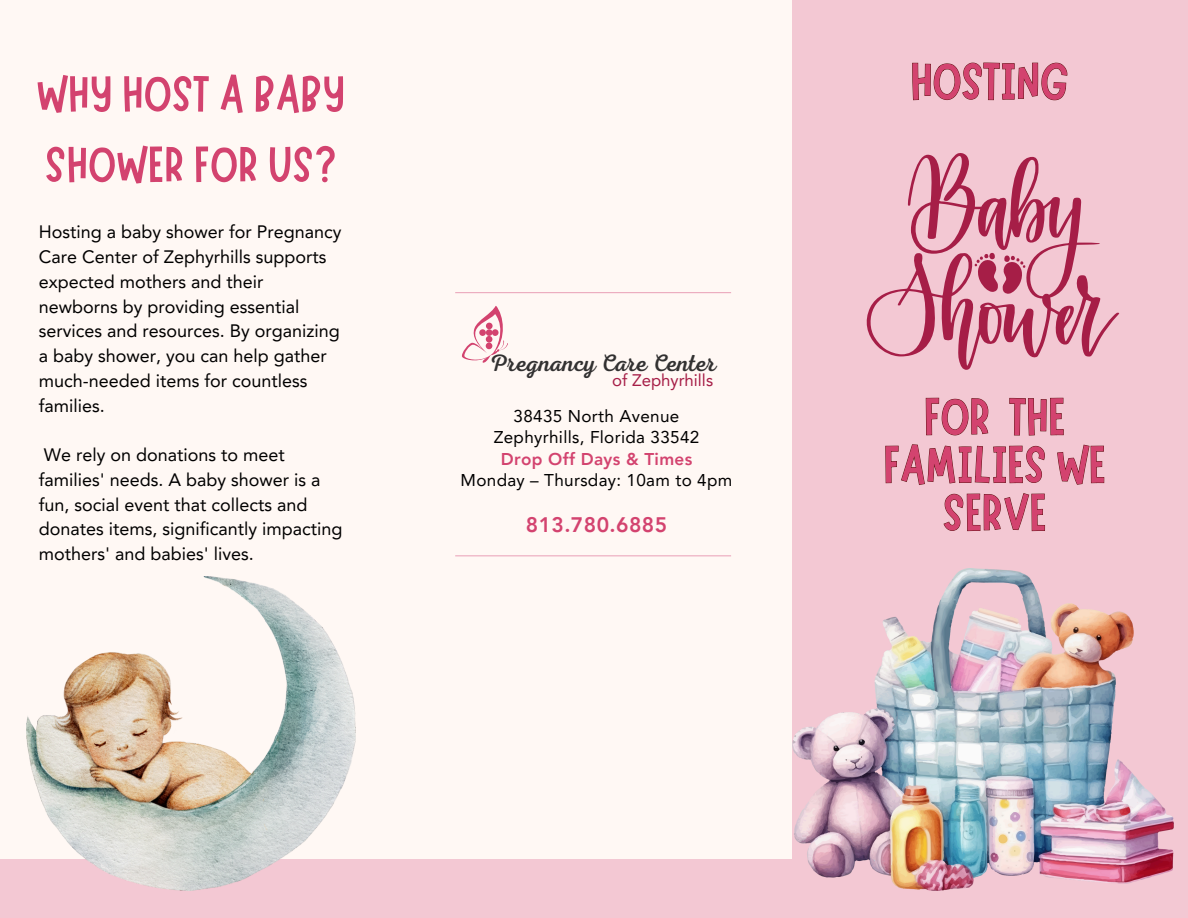
<style>
.page{position:relative;width:1188px;height:918px;background:#fff8f4}
.page>*{position:absolute;margin:0;border:0;box-sizing:border-box;transform-origin:0 0}
.t1{font:52.35px/47.8px "Marykate";color:#d3436f;text-align:center}
.t2{font:51px/70.7px "Marykate";color:#d3436f}
.t3{font:24px "RTL Adam Script Regular";color:#323131}
.t4{font:800 21px "Avenir LT Pro";letter-spacing:.02em;color:#d3436f}
.t5{font:18px/24.8px "Avenir LT Pro";color:#000}
.t6{font:17.1px/21.3px "Avenir LT Pro";letter-spacing:.02em;color:#000;text-align:center}
.t7{font:800 17.1px "Avenir LT Pro";letter-spacing:.02em;color:#d3436f}
.t8{font:16.8px "Avenir LT Pro";color:#a61e47}
</style>
<div class="page">
<div style="left:792px;top:0;width:396px;height:917px;background:#f3c8d3"></div>
<svg style="left:912px;top:62px;width:156px;height:39px"></svg>
<svg style="left:885px;top:397px;width:220px;height:88px"></svg>
<svg style="left:943px;top:493px;width:102px;height:38px"></svg>
<svg style="left:867px;top:153px;width:252px;height:216px"></svg>
<img style="left:792px;top:568px;width:381px;height:322px">
<div style="left:0;top:859px;width:792px;height:59px;background:#f3c8d3"></div>
<img style="left:26px;top:577px;width:330px;height:313px">
<svg style="left:462px;top:306px;width:46px;height:57px"></svg>
<div style="left:479px;top:329px;width:7px;height:7px;background:#d3436f;border-radius:50%"></div>
<hr style="left:455px;top:555px;width:276px;height:1px;background:#e99fb6">
<hr style="left:455px;top:292px;width:276px;height:1px;background:#e99fb6">
<p class="t2" style="left:36px;top:53px;width:310px">WHY HOST A BABY<br>SHOWER FOR US?</p>
<p class="t5" style="left:39px;top:221px;width:304px">Hosting a baby shower for Pregnancy<br>Care Center of Zephyrhills supports expected mothers and their newborns by providing essential services and resources. By organizing a baby shower, you can help gather much-needed items for countless families.</p>
<p class="t5" style="left:39px;top:444px;width:305px">We rely on donations to meet families' needs. A baby shower is a fun, social event that collects and donates items, significantly impacting mothers' and babies' lives.</p>
<p class="t3" style="left:489px;top:349px;width:229px">Pregnancy Care Center</p>
<p class="t8" style="left:612px;top:374px;width:102px">of Zephyrhills</p>
<p class="t6" style="left:494px;top:407px;width:207px">38435 North Avenue<br>Zephyrhills, Florida 33542</p>
<p class="t7" style="left:501px;top:452px;width:193px">Drop Off Days &amp; Times</p>
<p class="t6" style="left:461px;top:471px;width:273px">Monday – Thursday: 10am to 4pm</p>
<p class="t4" style="left:526px;top:516px;width:143px">813.780.6885</p>
<h1 class="t1" style="left:911px;top:52px;width:160px">HOSTING</h1>
<p class="t1" style="left:884px;top:388px;width:224px">FOR THE<br>FAMILIES WE<br>SERVE</p>
</div>
